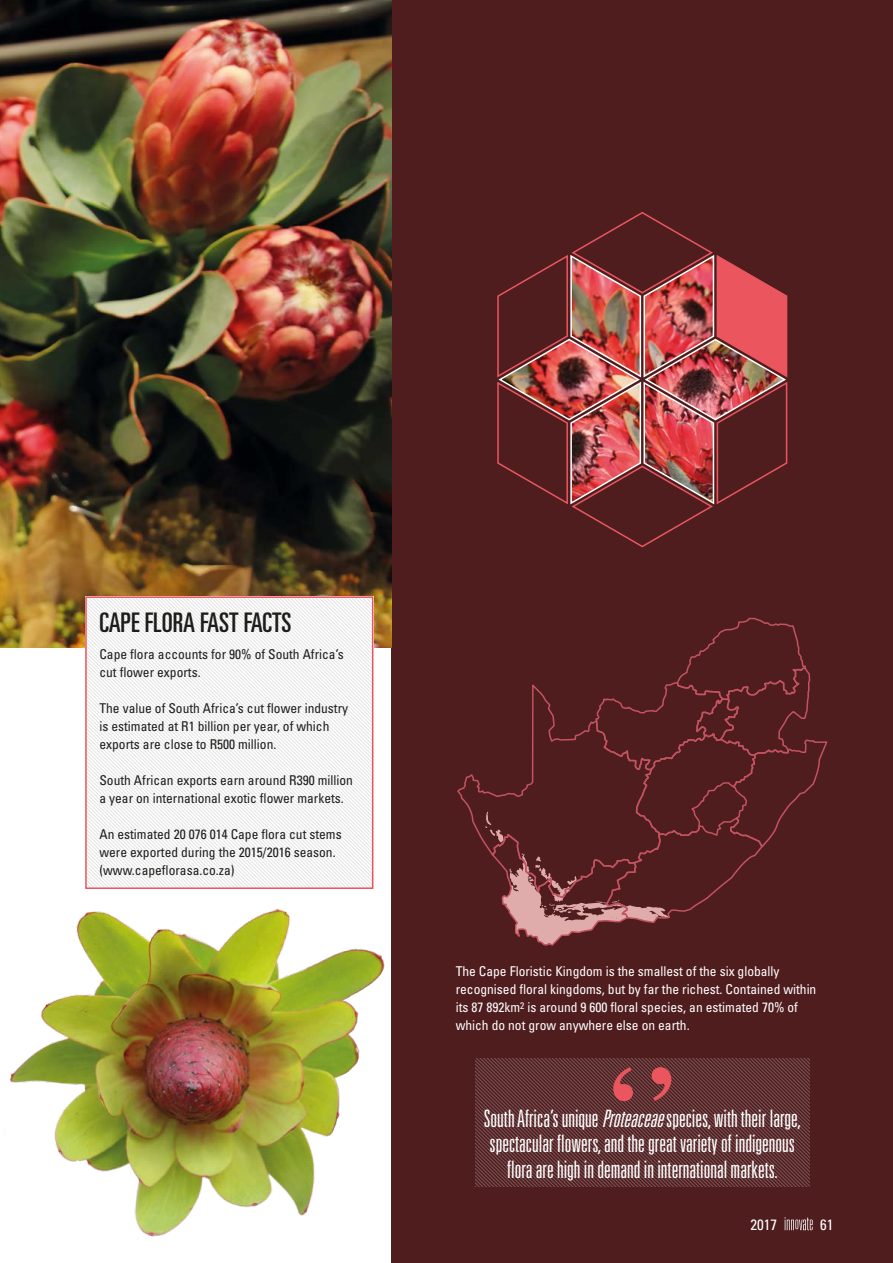
<style>
.page{position:relative;width:893px;height:1263px;background:#fff}
.page>*{position:absolute;margin:0;border:0;box-sizing:border-box;transform-origin:0 0}
.t1{font:ultra-condensed 27px "Univers";color:#1d1d1b}
.t2{font:300 ultra-condensed 24px/25.5px "Univers";color:#fff;text-align:center}
.t3{font:condensed 15px "Univers";color:#fff}
.t4{font:condensed 13.5px/18px "Univers";color:#1d1d1b}
.t5{font:condensed 13.5px/18px "Univers";color:#fff}
.s1{font-style:italic}
</style>
<div class="page">
<img style="left:10px;top:891px;width:382px;height:357px">
<div style="left:392px;top:0;width:501px;height:1263px;background:#501d1f"></div>
<img style="left:0;top:0;width:392px;height:647px">
<img style="left:497px;top:212px;width:291px;height:336px">
<svg style="left:457px;top:774px;width:28px;height:71px"></svg>
<svg style="left:485px;top:617px;width:343px;height:329px"></svg>
<svg style="left:475px;top:1059px;width:334px;height:127px"></svg>
<svg style="left:785px;top:1217px;width:28px;height:13px"></svg>
<svg style="left:88px;top:599px;width:282px;height:287px"></svg>
<div style="left:85px;top:596px;width:288px;height:293px;border:2px solid #eb565e"></div>
<h1 class="t1" style="left:99px;top:607px;width:194px">CAPE FLORA FAST FACTS</h1>
<p class="t4" style="left:99px;top:645px;width:246px">Cape flora accounts for 90% of South Africa’s cut flower exports.</p>
<p class="t4" style="left:99px;top:699px;width:250px">The value of South Africa’s cut flower industry is estimated at R1 billion per year, of which exports are close to R500 million.</p>
<p class="t4" style="left:99px;top:771px;width:255px">South African exports earn around R390 million a year on international exotic flower markets.</p>
<p class="t4" style="left:99px;top:825px;width:244px">An estimated 20 076 014 Cape flora cut stems were exported during the 2015/2016 season. (www.capeflorasa.co.za)</p>
<p class="t5" style="left:456px;top:962px;width:362px">The Cape Floristic Kingdom is the smallest of the six globally recognised floral kingdoms, but by far the richest. Contained within its 87 892km<sup>2</sup> is around 9 600 floral species, an estimated 70% of which do not grow anywhere else on earth.</p>
<h2 class="t2" style="left:484px;top:1105px;width:319px">South Africa’s unique <span class="s1">Proteaceae</span>species, with their large, spectacular flowers, and the great variety of indigenous flora are high in demand in international markets.</h2>
<p class="t3" style="left:750px;top:1215px;width:28px">2017</p>
<p class="t3" style="left:820px;top:1215px;width:15px">61</p>
</div>
